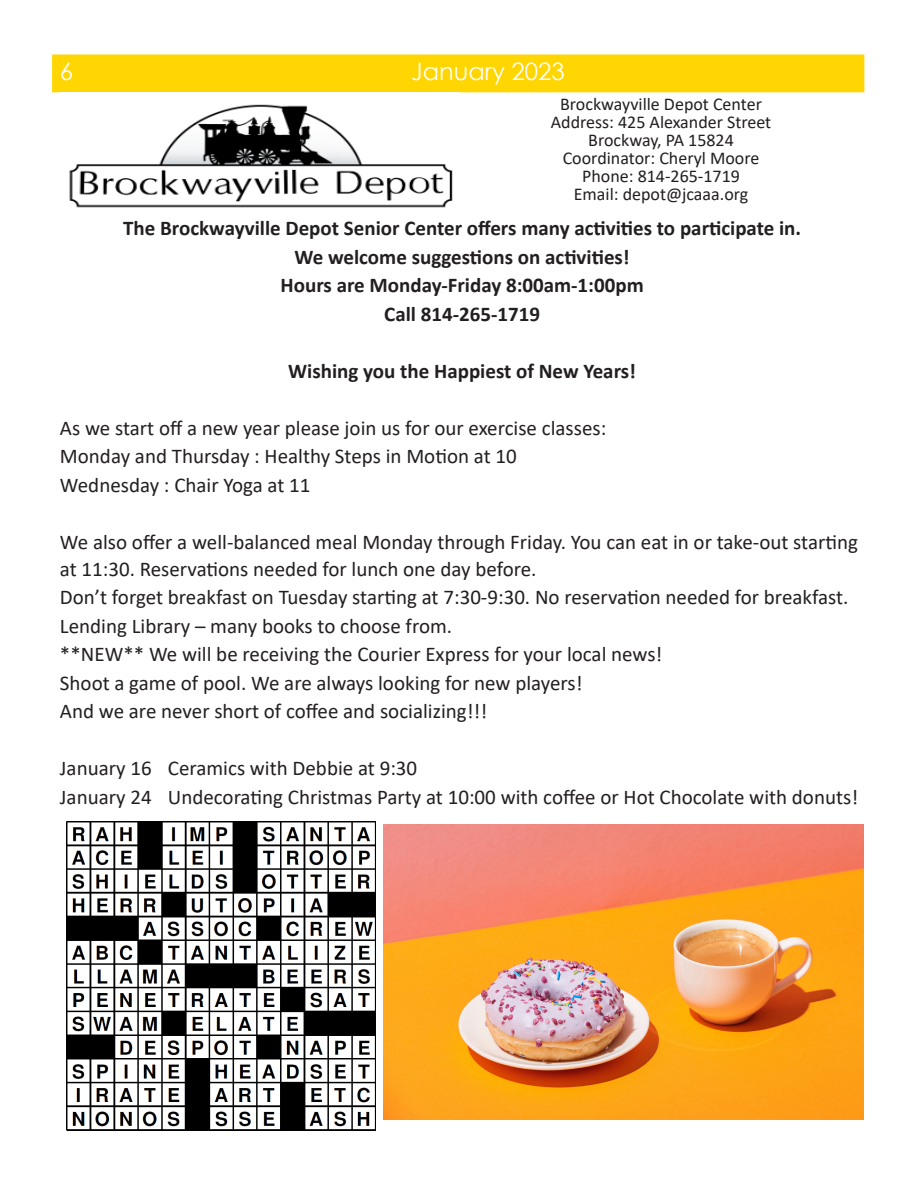
<style>
.page{position:relative;width:918px;height:1188px;background:#fff}
.page>*{position:absolute;margin:0;border:0;box-sizing:border-box;transform-origin:0 0}
.t1{font:24px "Century Gothic";color:#fff}
.t2{font:21px/27px "Calibri";color:#231f20}
.t3{font:700 21px "Calibri";color:#231f20}
.t4{font:18px "Calibri";color:#231f20}
</style>
<div class="page">
<div style="left:52px;top:55px;width:812px;height:37px;background:#ffd502"></div>
<img style="left:69px;top:104px;width:384px;height:104px">
<img style="left:383px;top:824px;width:481px;height:295px">
<img style="left:67px;top:821px;width:309px;height:310px">
<p class="t1" style="left:60px;top:55px;width:15px">6</p>
<p class="t1" style="left:411px;top:55px;width:155px">January 2023</p>
<p class="t4" style="left:560px;top:92px;width:203px">Brockwayville Depot Center</p>
<p class="t4" style="left:551px;top:110px;width:222px">Address: 425 Alexander Street</p>
<p class="t4" style="left:588px;top:128px;width:147px">Brockway, PA 15824</p>
<p class="t4" style="left:563px;top:146px;width:198px">Coordinator: Cheryl Moore</p>
<p class="t4" style="left:582px;top:164px;width:159px">Phone: 814-265-1719</p>
<p class="t4" style="left:574px;top:182px;width:176px">Email: depot@jcaaa.org</p>
<p class="t3" style="left:123px;top:213px;width:680px">The Brockwayville Depot Senior Center offers many activities to participate in.</p>
<p class="t3" style="left:294px;top:242px;width:337px">We welcome suggestions on activities!</p>
<p class="t3" style="left:281px;top:270px;width:365px">Hours are Monday-Friday 8:00am-1:00pm</p>
<p class="t3" style="left:384px;top:299px;width:157px">Call 814-265-1719</p>
<p class="t3" style="left:288px;top:356px;width:349px">Wishing you the Happiest of New Years!</p>
<p class="t2" style="left:60px;top:414px;width:548px">As we start off a new year please join us for our exercise classes:</p>
<p class="t2" style="left:60px;top:442px;width:458px">Monday and Thursday : Healthy Steps in Motion at 10</p>
<p class="t2" style="left:60px;top:471px;width:252px">Wednesday : Chair Yoga at 11</p>
<p class="t2" style="left:60px;top:528px;width:800px">We also offer a well-balanced meal Monday through Friday. You can eat in or take-out starting at 11:30. Reservations needed for lunch one day before.</p>
<p class="t2" style="left:60px;top:583px;width:790px">Don’t forget breakfast on Tuesday starting at 7:30-9:30. No reservation needed for breakfast.</p>
<p class="t2" style="left:60px;top:612px;width:394px">Lending Library – many books to choose from.</p>
<p class="t2" style="left:60px;top:640px;width:604px">**NEW** We will be receiving the Courier Express for your local news!</p>
<p class="t2" style="left:60px;top:669px;width:524px">Shoot a game of pool. We are always looking for new players!</p>
<p class="t2" style="left:60px;top:697px;width:429px">And we are never short of coffee and socializing!!!</p>
<p class="t2" style="left:60px;top:754px;width:359px">January 16 Ceramics with Debbie at 9:30</p>
<p class="t2" style="left:60px;top:783px;width:800px">January 24 Undecorating Christmas Party at 10:00 with coffee or Hot Chocolate with donuts!</p>
</div>
